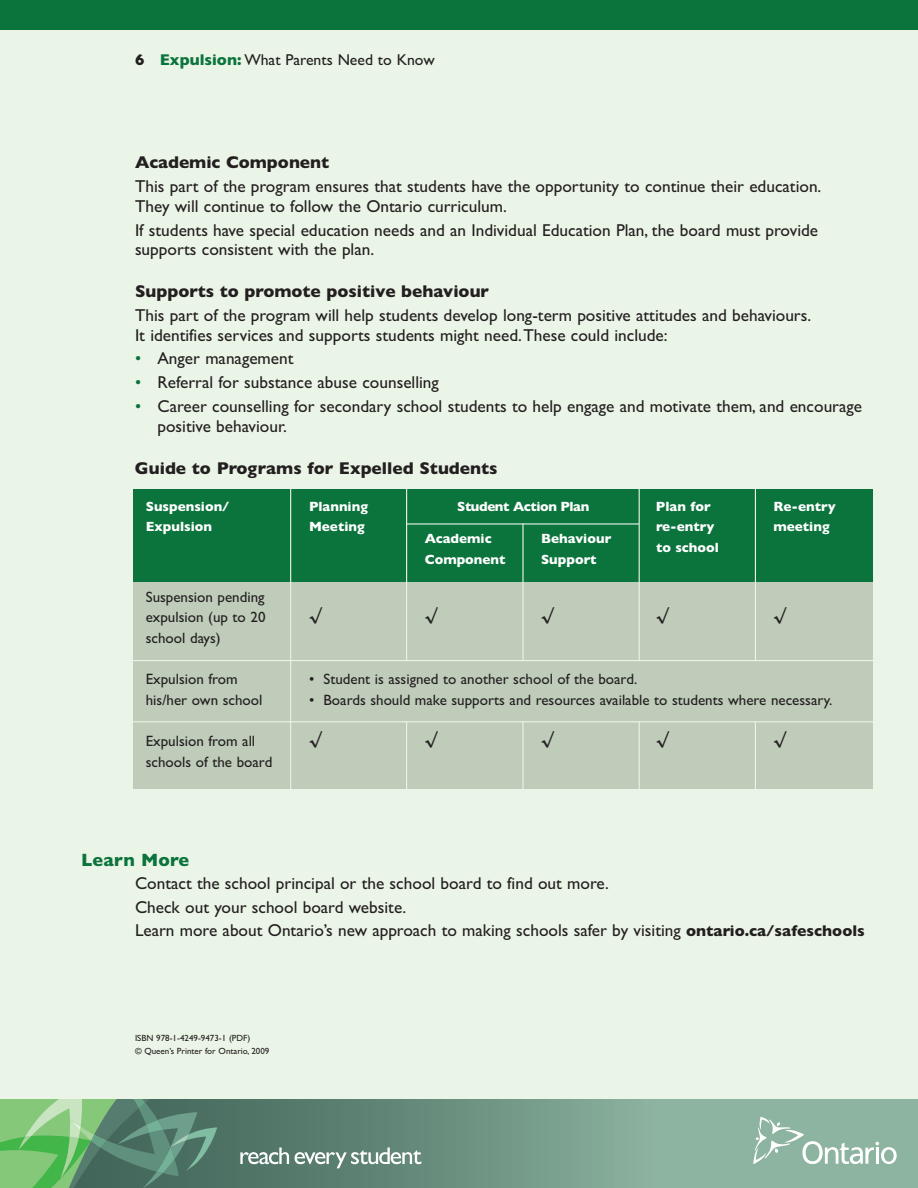
<style>
.page{position:relative;width:918px;height:1188px;background:#ebf5e7}
.page>*{position:absolute;margin:0;border:0;box-sizing:border-box;transform-origin:0 0}
.t1{font:700 18px "Gill Sans";letter-spacing:.01em;color:#0b743d}
.t2{font:17.25px/19.5px "Gill Sans";color:#231f20}
.t3{font:700 17.25px "Gill Sans";color:#231f20}
.t4{font:700 16.5px "Lucida Grande";color:#231f20}
.t5{font:15.75px "Gill Sans";color:#231f20}
.t6{font:15px/20.7px "Gill Sans";color:#231f20}
.t7{font:700 13.5px "Gill Sans";color:#fff}
.t8{font:700 13.5px "Gill Sans";letter-spacing:-.03em;color:#fff}
.t9{font:9px/12.8px "Gill Sans";color:#231f20}
.s1{font-weight:700}
.s2{font-weight:700;color:#0b743d}
.s3{color:#0b743d}
.s4{font-weight:700;font-size:15.75px}
</style>
<div class="page">
<svg style="left:218px;top:1099px;width:700px;height:89px;background:#759b8a"></svg>
<svg style="left:0;top:1099px;width:218px;height:89px;background:#669c71"></svg>
<svg style="left:240px;top:1147px;width:49px;height:17px"></svg>
<svg style="left:295px;top:1147px;width:126px;height:21px;background:#87a297"></svg>
<svg style="left:753px;top:1117px;width:144px;height:47px;background:#9fbfb0"></svg>
<div style="left:134px;top:489px;width:739px;height:103px;background:#0b743d"></div>
<div style="left:134px;top:582px;width:739px;height:207px;background:#bfccba"></div>
<hr style="left:126px;top:660px;width:761px;height:1px;background:#ebf5e7">
<hr style="left:126px;top:721px;width:754px;height:1px;background:#ebf5e7">
<hr style="left:407px;top:523px;width:232px;height:2px;background:#ebf5e7">
<hr style="left:290px;top:484px;width:1px;height:316px;background:#ebf5e7">
<hr style="left:406px;top:484px;width:1px;height:177px;background:#ebf5e7">
<hr style="left:522px;top:524px;width:2px;height:137px;background:#ebf5e7">
<hr style="left:639px;top:483px;width:1px;height:178px;background:#ebf5e7">
<hr style="left:755px;top:485px;width:1px;height:176px;background:#ebf5e7">
<hr style="left:406px;top:722px;width:1px;height:88px;background:#ebf5e7">
<hr style="left:522px;top:722px;width:2px;height:89px;background:#ebf5e7">
<hr style="left:639px;top:722px;width:1px;height:89px;background:#ebf5e7">
<hr style="left:755px;top:722px;width:1px;height:89px;background:#ebf5e7">
<div style="left:0;top:0;width:918px;height:30px;background:#0b743d"></div>
<p class="t5" style="left:135px;top:54px;width:301px"><span class="s1">6</span> <span class="s2">Expulsion:</span> What Parents Need to Know</p>
<p class="t3" style="left:135px;top:157px;width:196px">Academic Component</p>
<p class="t2" style="left:135px;top:179px;width:688px">This part of the program ensures that students have the opportunity to continue their education.<br>They will continue to follow the Ontario curriculum.</p>
<p class="t2" style="left:135px;top:222px;width:685px">If students have special education needs and an Individual Education Plan, the board must provide supports consistent with the plan.</p>
<p class="t3" style="left:135px;top:285px;width:356px">Supports to promote positive behaviour</p>
<p class="t2" style="left:135px;top:307px;width:678px">This part of the program will help students develop long-term positive attitudes and behaviours.<br>It identifies services and supports students might need. These could include:</p>
<p class="t2" style="left:135px;top:351px;width:160px"><span class="s3">•</span> Anger management</p>
<p class="t2" style="left:135px;top:375px;width:305px"><span class="s3">•</span> Referral for substance abuse counselling</p>
<p class="t2" style="left:157px;top:398px;width:706px;text-indent:-22px"><span class="s3">•</span> Career counselling for secondary school students to help engage and motivate them, and encourage positive behaviour.</p>
<p class="t3" style="left:135px;top:462px;width:364px">Guide to Programs for Expelled Students</p>
<p class="t7" style="left:146px;top:501px;width:85px">Suspension/</p>
<p class="t7" style="left:309px;top:501px;width:60px">Planning</p>
<p class="t8" style="left:457px;top:501px;width:134px">Student Action Plan</p>
<p class="t7" style="left:656px;top:501px;width:56px">Plan for</p>
<p class="t7" style="left:774px;top:501px;width:64px">Re-entry</p>
<p class="t7" style="left:146px;top:522px;width:68px">Expulsion</p>
<p class="t7" style="left:309px;top:522px;width:57px">Meeting</p>
<p class="t7" style="left:425px;top:534px;width:68px">Academic</p>
<p class="t7" style="left:541px;top:534px;width:72px">Behaviour</p>
<p class="t7" style="left:656px;top:522px;width:60px">re-entry</p>
<p class="t7" style="left:774px;top:522px;width:58px">meeting</p>
<p class="t7" style="left:656px;top:543px;width:64px">to school</p>
<p class="t6" style="left:146px;top:588px;width:121px">Suspension pending expulsion (up to 20</p>
<p class="t7" style="left:425px;top:554px;width:82px">Component</p>
<p class="t7" style="left:541px;top:554px;width:57px">Support</p>
<p class="t4" style="left:309px;top:607px;width:14px">√</p>
<p class="t4" style="left:425px;top:607px;width:14px">√</p>
<p class="t4" style="left:541px;top:607px;width:14px">√</p>
<p class="t4" style="left:656px;top:607px;width:14px">√</p>
<p class="t4" style="left:774px;top:607px;width:14px">√</p>
<p class="t6" style="left:146px;top:629px;width:76px">school days)</p>
<p class="t6" style="left:146px;top:670px;width:93px">Expulsion from</p>
<p class="t6" style="left:309px;top:670px;width:330px">• Student is assigned to another school of the board.</p>
<p class="t6" style="left:146px;top:691px;width:118px">his/her own school</p>
<p class="t6" style="left:309px;top:691px;width:525px">• Boards should make supports and resources available to students where necessary.</p>
<p class="t6" style="left:146px;top:732px;width:111px">Expulsion from all</p>
<p class="t4" style="left:309px;top:731px;width:14px">√</p>
<p class="t4" style="left:425px;top:731px;width:14px">√</p>
<p class="t4" style="left:541px;top:731px;width:14px">√</p>
<p class="t4" style="left:656px;top:731px;width:14px">√</p>
<p class="t4" style="left:774px;top:731px;width:14px">√</p>
<p class="t6" style="left:146px;top:753px;width:128px">schools of the board</p>
<p class="t1" style="left:81px;top:853px;width:110px">Learn More</p>
<p class="t2" style="left:135px;top:874px;width:731px;line-height:23.4px">Contact the school principal or the school board to find out more.<br>Check out your school board website.<br>Learn more about Ontario’s new approach to making schools safer by visiting <span class="s4">ontario.ca/safeschools</span></p>
<p class="t9" style="left:135px;top:1033px;width:136px">ISBN 978-1-4249-9473-1 (PDF)<br>© Queen’s Printer for Ontario, 2009</p>
</div>
